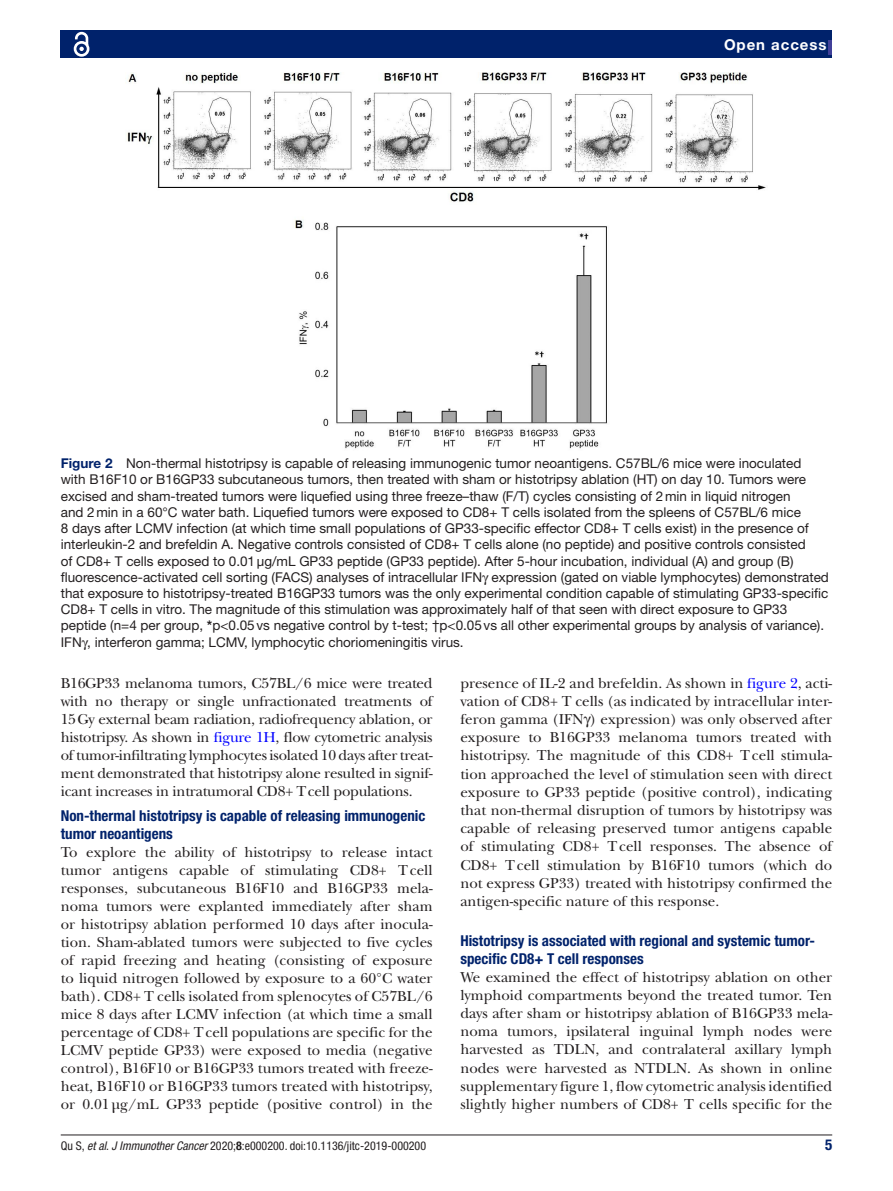
<style>
.page{position:relative;width:893px;height:1191px;background:#fff}
.page>*{position:absolute;margin:0;border:0;box-sizing:border-box;transform-origin:0 0}
.t1{font:15px/18px "New Baskerville";color:#231f20;text-align:justify}
.t2{font:700 condensed 15px/18px "Helvetica Neue LT Std";color:#00226b}
.t3{font:700 15px "Helvetica Neue LT Std";letter-spacing:.065em;color:#fff}
.t4{font:13.5px/16.2px "Helvetica Neue LT Std";color:#231f20}
.t5{font:condensed 12px "Helvetica Neue LT Std";color:#231f20}
.s1{font-weight:700;color:#00226b}
.s2{font-weight:700}
.s3{color:#00f}
.s4{font-style:italic}
</style>
<div class="page">
<hr style="left:61px;top:1134px;width:771px;height:1px;background:#231f20">
<div style="left:61px;top:31px;width:771px;height:27px;background:#00226b"></div>
<hr style="left:828px;top:40px;width:4px;height:15px;background:#414099">
<svg style="left:73px;top:31px;width:17px;height:26px"></svg>
<img style="left:127px;top:73px;width:639px;height:376px">
<p class="t3" style="left:724px;top:35px;width:104px">Open access</p>
<p class="t4" style="left:61px;top:455px;width:770px"><span class="s1">Figure 2</span> Non-thermal histotripsy is capable of releasing immunogenic tumor neoantigens. C57BL/6 mice were inoculated with B16F10 or B16GP33 subcutaneous tumors, then treated with sham or histotripsy ablation (HT) on day 10. Tumors were excised and sham-treated tumors were liquefied using three freeze–thaw (F/T) cycles consisting of 2min in liquid nitrogen<br>and 2min in a 60°C water bath. Liquefied tumors were exposed to CD8+ T cells isolated from the spleens of C57BL/6 mice<br>8 days after LCMV infection (at which time small populations of GP33-specific effector CD8+ T cells exist) in the presence of interleukin-2 and brefeldin A. Negative controls consisted of CD8+ T cells alone (no peptide) and positive controls consisted<br>of CD8+ T cells exposed to 0.01µg/mL GP33 peptide (GP33 peptide). After 5-hour incubation, individual (A) and group (B) fluorescence-activated cell sorting (FACS) analyses of intracellular IFN expression (gated on viable lymphocytes) demonstrated that exposure to histotripsy-treated B16GP33 tumors was the only experimental condition capable of stimulating GP33-specific CD8+ T cells in vitro. The magnitude of this stimulation was approximately half of that seen with direct exposure to GP33 peptide (n=4 per group, <span class="s2">*</span>p&lt;0.05vs negative control by t-test; †p&lt;0.05vs all other experimental groups by analysis of variance).<br>IFN , interferon gamma; LCMV, lymphocytic choriomeningitis virus.</p>
<p class="t1" style="left:61px;top:674px;width:373px">B16GP33 melanoma tumors, C57BL/6 mice were treated with no therapy or single unfractionated treatments of 15Gy external beam radiation, radiofrequency ablation, or histotripsy. As shown in <span class="s3">figure 1H</span>, flow cytometric analysis of tumor-infiltrating lymphocytes isolated 10 days after treat&shy;ment demonstrated that histotripsy alone resulted in signif&shy;icant increases in intratumoral CD8+ Tcell populations.</p>
<p class="t2" style="left:61px;top:806px;width:366px">Non-thermal histotripsy is capable of releasing immunogenic tumor neoantigens</p>
<p class="t1" style="left:61px;top:843px;width:373px">To explore the ability of histotripsy to release intact tumor antigens capable of stimulating CD8+ Tcell responses, subcutaneous B16F10 and B16GP33 mela&shy;noma tumors were explanted immediately after sham or histotripsy ablation performed 10 days after inocula&shy;tion. Sham-ablated tumors were subjected to five cycles of rapid freezing and heating (consisting of exposure to liquid nitrogen followed by exposure to a 60°C water bath). CD8+ T cells isolated from splenocytes of C57BL/6 mice 8 days after LCMV infection (at which time a small percentage of CD8+ Tcell populations are specific for the LCMV peptide GP33) were exposed to media (negative control), B16F10 or B16GP33 tumors treated with freeze&shy;heat, B16F10 or B16GP33 tumors treated with histotripsy, or 0.01µg/mL GP33 peptide (positive control) in the</p>
<p class="t1" style="left:460px;top:674px;width:373px">presence of IL-2 and brefeldin. As shown in <span class="s3">figure 2</span>, acti&shy;vation of CD8+ T cells (as indicated by intracellular inter&shy;feron gamma (IFN ) expression) was only observed after exposure to B16GP33 melanoma tumors treated with histotripsy. The magnitude of this CD8+ Tcell stimula&shy;tion approached the level of stimulation seen with direct exposure to GP33 peptide (positive control), indicating that non-thermal disruption of tumors by histotripsy was capable of releasing preserved tumor antigens capable of stimulating CD8+ Tcell responses. The absence of CD8+ Tcell stimulation by B16F10 tumors (which do not express GP33) treated with histotripsy confirmed the antigen-specific nature of this response.</p>
<p class="t2" style="left:460px;top:931px;width:356px">Histotripsy is associated with regional and systemic tumor&shy;specific CD8+ T cell responses</p>
<p class="t1" style="left:460px;top:968px;width:373px">We examined the effect of histotripsy ablation on other lymphoid compartments beyond the treated tumor. Ten days after sham or histotripsy ablation of B16GP33 mela&shy;noma tumors, ipsilateral inguinal lymph nodes were harvested as TDLN, and contralateral axillary lymph nodes were harvested as NTDLN. As shown in online supplementary figure 1, flow cytometric analysis identified slightly higher numbers of CD8+ T cells specific for the</p>
<p class="t5" style="left:61px;top:1138px;width:367px">Qu S, <span class="s4">et al</span>. <span class="s4">J Immunother Cancer</span> 2020;<span class="s2">8</span>:e000200. doi:10.1136/jitc-2019-000200</p>
<p class="t2" style="left:825px;top:1135px;width:9px">5</p>
</div>
